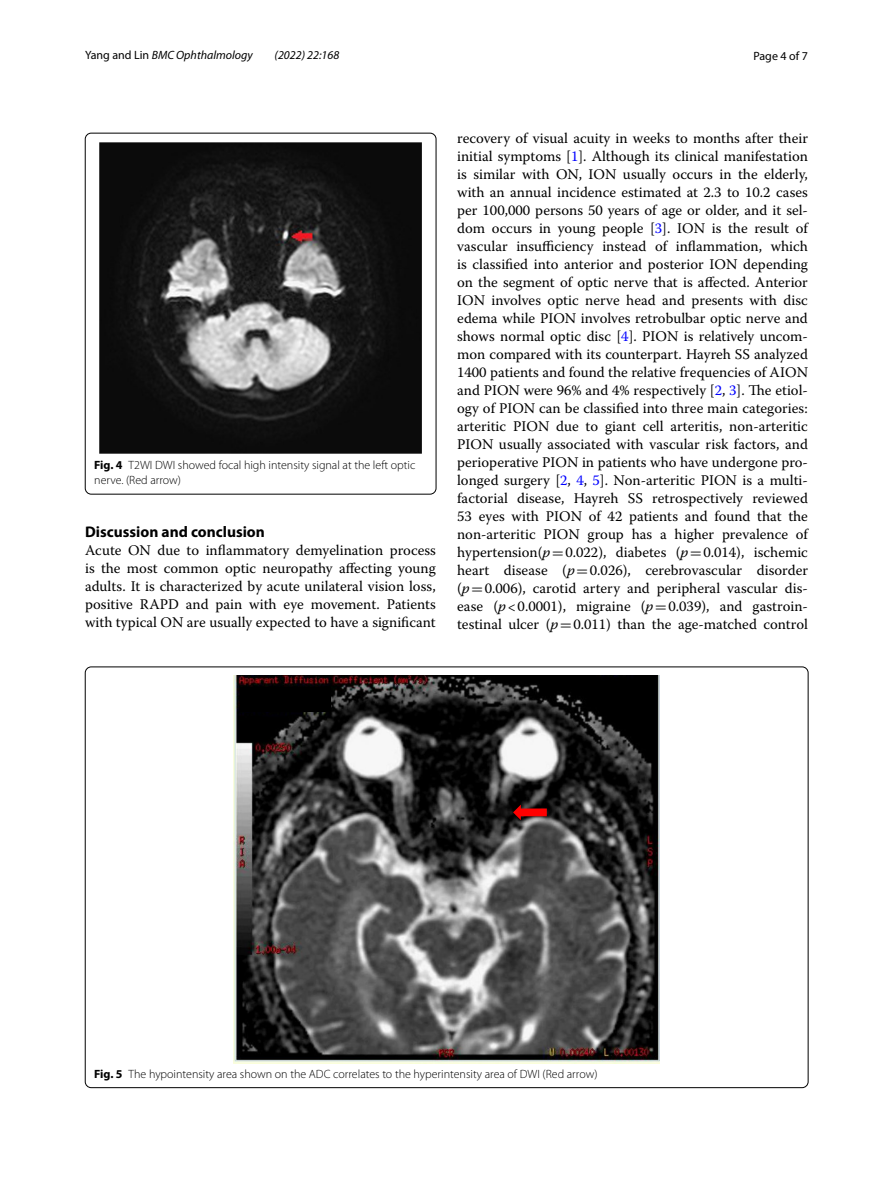
<style>
.page{position:relative;width:893px;height:1187px;background:#fff}
.page>*{position:absolute;margin:0;border:0;box-sizing:border-box;transform-origin:0 0}
.t1{font:700 15.45px "Myriad Pro";color:#000}
.t2{font:14.7px/18px "Warnock Pro";color:#000;text-align:justify}
.t3{font:300 12px/15px "Myriad Pro";color:#000}
.t4{font:italic 12px "Myriad Pro";color:#000}
.t5{font:12px "Myriad Pro";color:#000}
.s1{font-style:normal}
.s2{font-weight:700}
.s3{color:#00f}
.s4{font-style:italic}
.s5{font-family:"MTSY"}
</style>
<div class="page">
<img style="left:100px;top:142px;width:322px;height:312px">
<div style="left:85px;top:133px;width:351px;height:361px;border:1px solid #000;border-radius:6px"></div>
<img style="left:234px;top:676px;width:425px;height:387px">
<svg style="left:513px;top:804px;width:34px;height:16px"></svg>
<div style="left:241px;top:687px;width:90px;height:24px;background:#000"></div>
<p class="t4" style="left:85px;top:48px;width:169px"><span class="s1">Yang and Lin</span> BMC Ophthalmology</p>
<p class="t4" style="left:275px;top:48px;width:66px">(2022) 22:168</p>
<p class="t5" style="left:753px;top:48px;width:56px">Page 4 of 7</p>
<p class="t3" style="left:94px;top:457px;width:323px"><span class="s2">Fig. 4</span> T2WI DWI showed focal high intensity signal at the left optic nerve. (Red arrow)</p>
<p class="t1" style="left:85px;top:522px;width:181px">Discussion and conclusion</p>
<p class="t2" style="left:85px;top:541px;width:352px">Acute ON due to inflammatory demyelination process is the most common optic neuropathy affecting young adults. It is characterized by acute unilateral vision loss, positive RAPD and pain with eye movement. Patients with typical ON are usually expected to have a significant</p>
<p class="t2" style="left:457px;top:128px;width:352px">recovery of visual acuity in weeks to months after their initial symptoms [<span class="s3">1</span>]. Although its clinical manifestation is similar with ON, ION usually occurs in the elderly, with an annual incidence estimated at 2.3 to 10.2 cases per 100,000 persons 50 years of age or older, and it sel&shy;dom occurs in young people [<span class="s3">3</span>]. ION is the result of vascular insufficiency instead of inflammation, which is classified into anterior and posterior ION depending on the segment of optic nerve that is affected. Anterior ION involves optic nerve head and presents with disc edema while PION involves retrobulbar optic nerve and shows normal optic disc [<span class="s3">4</span>]. PION is relatively uncom&shy;mon compared with its counterpart. Hayreh SS analyzed 1400 patients and found the relative frequencies of AION and PION were 96% and 4% respectively [<span class="s3">2</span>, <span class="s3">3</span>]. The etiol&shy;ogy of PION can be classified into three main categories: arteritic PION due to giant cell arteritis, non-arteritic PION usually associated with vascular risk factors, and perioperative PION in patients who have undergone pro&shy;longed surgery [<span class="s3">2</span>, <span class="s3">4</span>, <span class="s3">5</span>]. Non-arteritic PION is a multi&shy;factorial disease, Hayreh SS retrospectively reviewed 53 eyes with PION of 42 patients and found that the non-arteritic PION group has a higher prevalence of hypertension(<span class="s4">p</span><span class="s5">=</span>0.022), diabetes (<span class="s4">p</span><span class="s5">=</span>0.014), ischemic heart disease (<span class="s4">p</span><span class="s5">=</span>0.026), cerebrovascular disorder (<span class="s4">p</span><span class="s5">=</span>0.006), carotid artery and peripheral vascular dis&shy;ease (<span class="s4">p</span>&lt;0.0001), migraine (<span class="s4">p</span><span class="s5">=</span>0.039), and gastroin&shy;testinal ulcer (<span class="s4">p</span><span class="s5">=</span>0.011) than the age-matched control</p>
<p class="t3" style="left:94px;top:1067px;width:505px"><span class="s2">Fig. 5</span> The hypointensity area shown on the ADC correlates to the hyperintensity area of DWI (Red arrow)</p>
</div>
